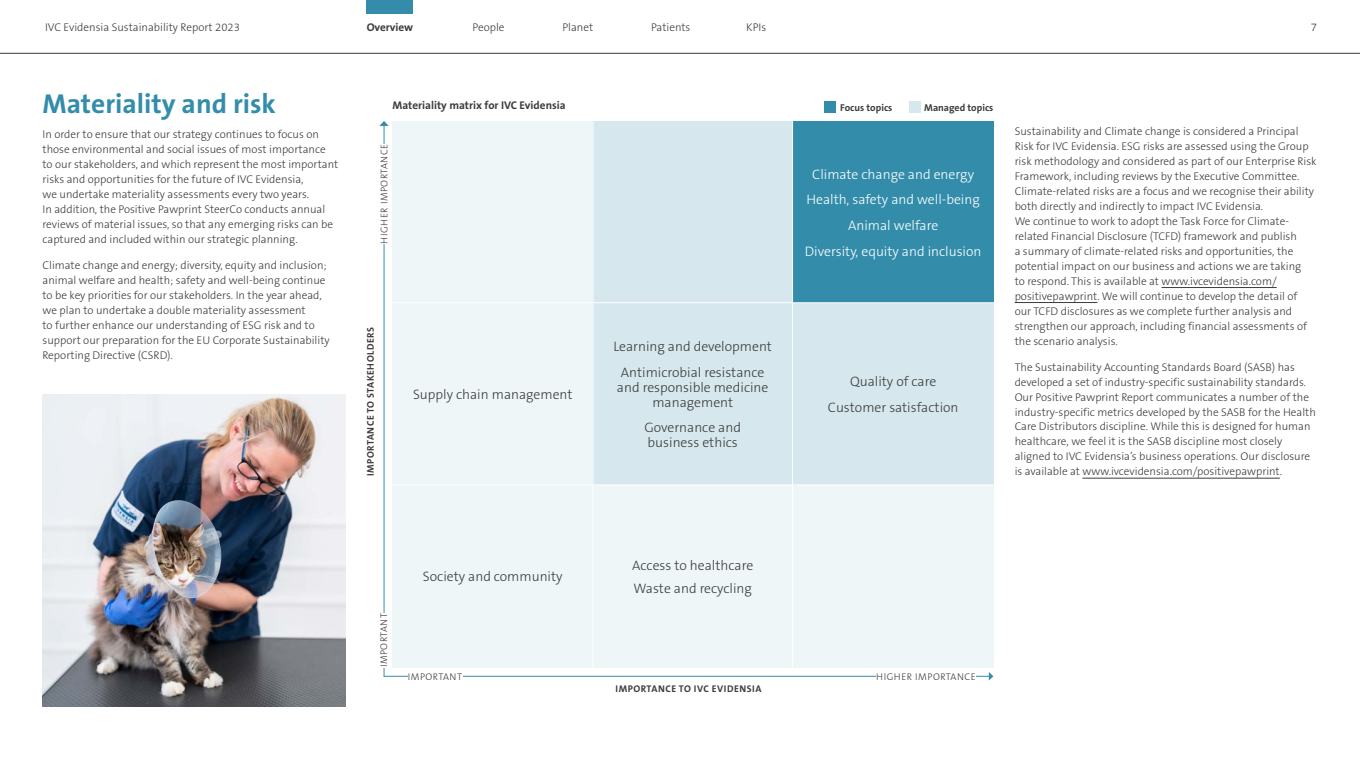
<style>
.page{position:relative;width:1360px;height:765px;background:#fff}
.page>*{position:absolute;margin:0;border:0;box-sizing:border-box;transform-origin:0 0}
.t1{font:700 27.5px "The Sans B W7";color:#338daa}
.t2{font:300 13.75px/25.6px "The Sans B W3";color:#3c3c3b;text-align:center}
.t3{font:300 13.75px/25.6px "The Sans B W3";color:#fff;text-align:center}
.t4{font:300 11.25px/15px "The Sans B W3";color:#3c3c3b}
.t5{font:700 11.25px "The Sans B W7";color:#3c3c3b}
.t6{font:700 10px "The Sans B W7";color:#3c3c3b}
.t7{font:300 9.75px "The Sans B W3";letter-spacing:.055em;color:#3c3c3b}
.t8{font:700 9.75px "The Sans B W7";letter-spacing:.055em;color:#3c3c3b}
</style>
<div class="page">
<img style="left:43px;top:394px;width:302px;height:312px">
<div style="left:393px;top:121px;width:200px;height:182px;background:#eff6f8"></div>
<div style="left:393px;top:303px;width:200px;height:182px;background:#eff6f8"></div>
<div style="left:393px;top:485px;width:200px;height:183px;background:#eff6f8"></div>
<div style="left:592px;top:121px;width:201px;height:182px;background:#d6e8ee"></div>
<div style="left:592px;top:303px;width:201px;height:182px;background:#d6e8ee"></div>
<div style="left:592px;top:485px;width:201px;height:183px;background:#eff6f8"></div>
<div style="left:793px;top:121px;width:200px;height:182px;background:#338daa"></div>
<div style="left:793px;top:303px;width:200px;height:182px;background:#d6e8ee"></div>
<div style="left:793px;top:485px;width:200px;height:183px;background:#eff6f8"></div>
<hr style="left:593px;top:116px;width:1px;height:551px;background:#fff">
<hr style="left:792px;top:116px;width:1px;height:551px;background:#fff">
<hr style="left:386px;top:302px;width:609px;height:1px;background:#fff">
<hr style="left:386px;top:485px;width:609px;height:1px;background:#fff">
<hr style="left:384px;top:125px;width:1px;height:551px;background:#338daa">
<svg style="left:379px;top:121px;width:10px;height:5px"></svg>
<hr style="left:384px;top:676px;width:606px;height:1px;background:#338daa">
<svg style="left:989px;top:672px;width:4px;height:9px"></svg>
<div style="left:408px;top:673px;width:54px;height:7px;background:#fff"></div>
<div style="left:876px;top:673px;width:100px;height:7px;background:#fff"></div>
<div style="left:380px;top:144px;width:8px;height:100px;background:#fff"></div>
<div style="left:380px;top:613px;width:7px;height:55px;background:#fff"></div>
<div style="left:824px;top:101px;width:12px;height:11px;background:#338daa"></div>
<div style="left:909px;top:101px;width:12px;height:11px;background:#d6e8ee"></div>
<hr style="left:1162px;top:287px;width:115px;height:1px;background:#3c3c3b">
<hr style="left:1015px;top:302px;width:82px;height:1px;background:#3c3c3b">
<hr style="left:1082px;top:478px;width:198px;height:1px;background:#3c3c3b">
<hr style="left:0;top:53px;width:1360px;height:1px;background:#3c3c3b">
<svg style="left:367px;top:0;width:46px;height:14px"></svg>
<p class="t4" style="left:45px;top:20px;width:196px">IVC Evidensia Sustainability Report 2023</p>
<p class="t5" style="left:367px;top:20px;width:48px">Overview</p>
<p class="t4" style="left:473px;top:20px;width:33px">People</p>
<p class="t4" style="left:563px;top:20px;width:32px">Planet</p>
<p class="t4" style="left:651px;top:20px;width:41px">Patients</p>
<p class="t4" style="left:746px;top:20px;width:22px">KPIs</p>
<p class="t4" style="left:1311px;top:20px;width:8px">7</p>
<h1 class="t1" style="left:43px;top:86px;width:235px">Materiality and risk</h1>
<p class="t4" style="left:43px;top:127px;width:297px">In order to ensure that our strategy continues to focus on those environmental and social issues of most importance to our stakeholders, and which represent the most important risks and opportunities for the future of IVC Evidensia,<br>we undertake materiality assessments every two years.<br>In addition, the Positive Pawprint SteerCo conducts annual reviews of material issues, so that any emerging risks can be captured and included within our strategic planning.</p>
<p class="t4" style="left:43px;top:257px;width:289px">Climate change and energy; diversity, equity and inclusion; animal welfare and health; safety and well-being continue to be key priorities for our stakeholders. In the year ahead, we plan to undertake a double materiality assessment<br>to further enhance our understanding of ESG risk and to support our preparation for the EU Corporate Sustainability Reporting Directive (CSRD).</p>
<p class="t5" style="left:393px;top:98px;width:175px">Materiality matrix for IVC Evidensia</p>
<p class="t7" style="left:378px;top:244px;width:101px;rotate:-90deg">HIGHER IMPORTANCE</p>
<p class="t8" style="left:364px;top:476px;width:151px;rotate:-90deg">IMPORTANCE TO STAKEHOLDERS</p>
<p class="t2" style="left:413px;top:382px;width:161px">Supply chain management</p>
<p class="t7" style="left:378px;top:667px;width:56px;rotate:-90deg">IMPORTANT</p>
<p class="t2" style="left:423px;top:564px;width:141px">Society and community</p>
<p class="t7" style="left:408px;top:670px;width:56px">IMPORTANT</p>
<p class="t2" style="left:614px;top:334px;width:160px">Learning and development<br>Antimicrobial resistance</p>
<p class="t2" style="left:617px;top:380px;width:153px;line-height:15px">and responsible medicine management</p>
<p class="t2" style="left:644px;top:420px;width:98px;line-height:15px;text-align:left">Governance and business ethics</p>
<p class="t2" style="left:632px;top:555px;width:123px;line-height:22.1px;text-align:left">Access to healthcare<br>Waste and recycling</p>
<p class="t8" style="left:616px;top:683px;width:147px">IMPORTANCE TO IVC EVIDENSIA</p>
<p class="t6" style="left:840px;top:101px;width:54px">Focus topics</p>
<p class="t6" style="left:924px;top:101px;width:71px">Managed topics</p>
<p class="t3" style="left:805px;top:161px;width:178px">Climate change and energy<br>Health, safety and well-being<br>Animal welfare<br>Diversity, equity and inclusion</p>
<p class="t2" style="left:828px;top:369px;width:132px">Quality of care<br>Customer satisfaction</p>
<p class="t4" style="left:1015px;top:124px;width:303px">Sustainability and Climate change is considered a Principal Risk for IVC Evidensia. ESG risks are assessed using the Group risk methodology and considered as part of our Enterprise Risk Framework, including reviews by the Executive Committee.<br>Climate-related risks are a focus and we recognise their ability both directly and indirectly to impact IVC Evidensia.<br>We continue to work to adopt the Task Force for Climate&shy;related Financial Disclosure (TCFD) framework and publish<br>a summary of climate-related risks and opportunities, the potential impact on our business and actions we are taking<br>to respond. This is available at www.ivcevidensia.com/ positivepawprint. We will continue to develop the detail of our TCFD disclosures as we complete further analysis and strengthen our approach, including financial assessments of the scenario analysis.</p>
<p class="t4" style="left:1015px;top:359px;width:303px">The Sustainability Accounting Standards Board (SASB) has developed a set of industry-specific sustainability standards.<br>Our Positive Pawprint Report communicates a number of the industry-specific metrics developed by the SASB for the Health Care Distributors discipline. While this is designed for human healthcare, we feel it is the SASB discipline most closely aligned to IVC Evidensia’s business operations. Our disclosure is available at www.ivcevidensia.com/positivepawprint.</p>
<p class="t7" style="left:876px;top:670px;width:101px">HIGHER IMPORTANCE</p>
</div>
